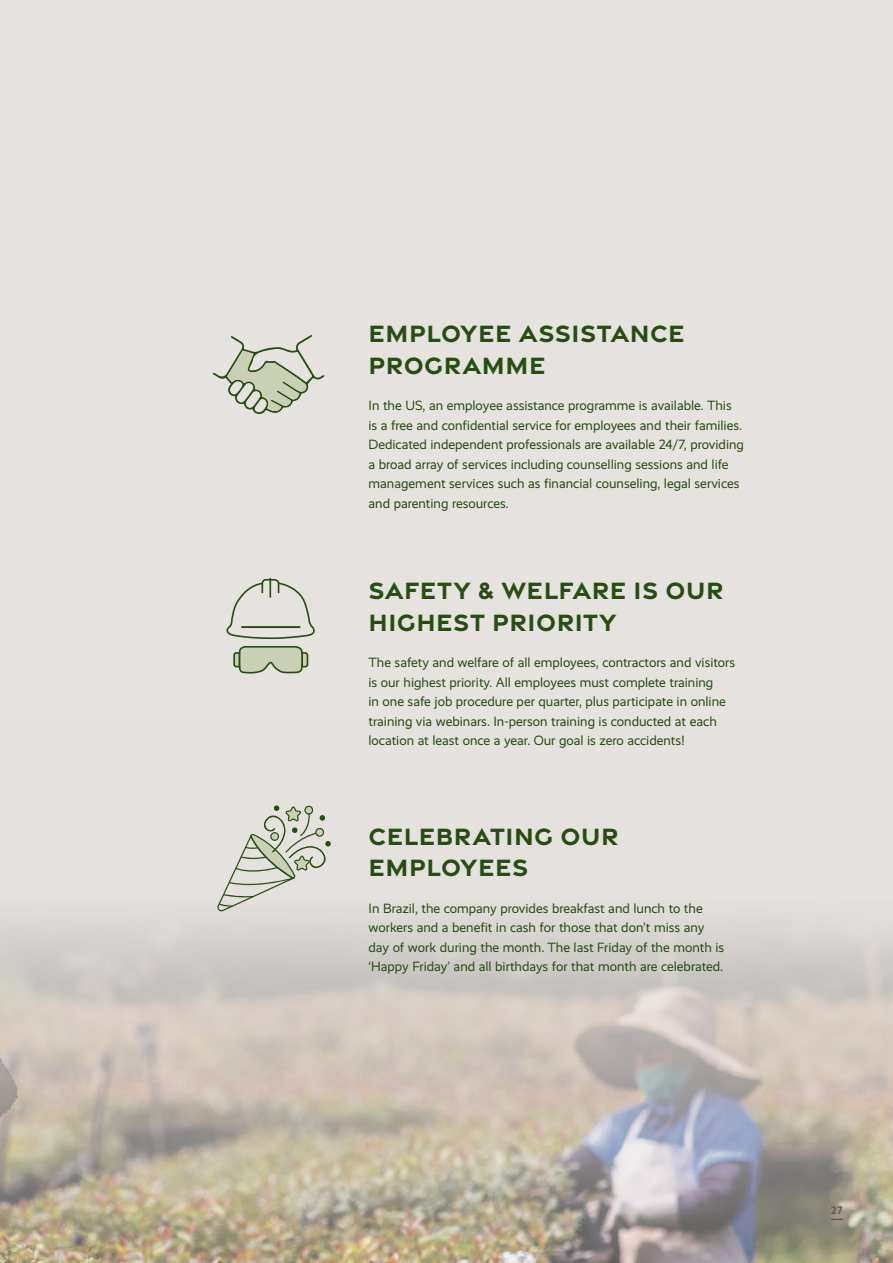
<style>
.page{position:relative;width:893px;height:1263px;background:#e6e2e0}
.page>*{position:absolute;margin:0;border:0;box-sizing:border-box;transform-origin:0 0}
.t1{font:700 25.5px/31.5px "Gravesend Sans";letter-spacing:.02em;color:#274d11}
.t2{font:13.5px/19.5px "Realist";color:#274d11}
.t3{font:700 12px "Gravesend Sans";color:#6a5a53}
</style>
<div class="page">
<img style="left:0;top:911px;width:893px;height:352px">
<svg style="left:212px;top:335px;width:112px;height:79px"></svg>
<svg style="left:226px;top:578px;width:89px;height:96px"></svg>
<svg style="left:217px;top:805px;width:114px;height:106px"></svg>
<svg style="left:831px;top:1218px;width:12px;height:2px"></svg>
<h1 class="t1" style="left:369px;top:316px;width:318px">EMPLOYEE ASSISTANCE<br>PROGRAMME</h1>
<p class="t2" style="left:369px;top:396px;width:377px">In the US, an employee assistance programme is available. This is a free and confidential service for employees and their families.<br>Dedicated independent professionals are available 24/7, providing a broad array of services including counselling sessions and life management services such as financial counseling, legal services and parenting resources.</p>
<h1 class="t1" style="left:369px;top:574px;width:357px">SAFETY &amp; WELFARE IS OUR<br>HIGHEST PRIORITY</h1>
<p class="t2" style="left:369px;top:653px;width:368px">The safety and welfare of all employees, contractors and visitors is our highest priority. All employees must complete training<br>in one safe job procedure per quarter, plus participate in online training via webinars. In-person training is conducted at each location at least once a year. Our goal is zero accidents!</p>
<h1 class="t1" style="left:369px;top:819px;width:252px">CELEBRATING OUR<br>EMPLOYEES</h1>
<p class="t2" style="left:369px;top:899px;width:357px">In Brazil, the company provides breakfast and lunch to the workers and a benefit in cash for those that don’t miss any day of work during the month. The last Friday of the month is ‘Happy Friday’ and all birthdays for that month are celebrated.</p>
<p class="t3" style="left:831px;top:1202px;width:14px">27</p>
</div>
